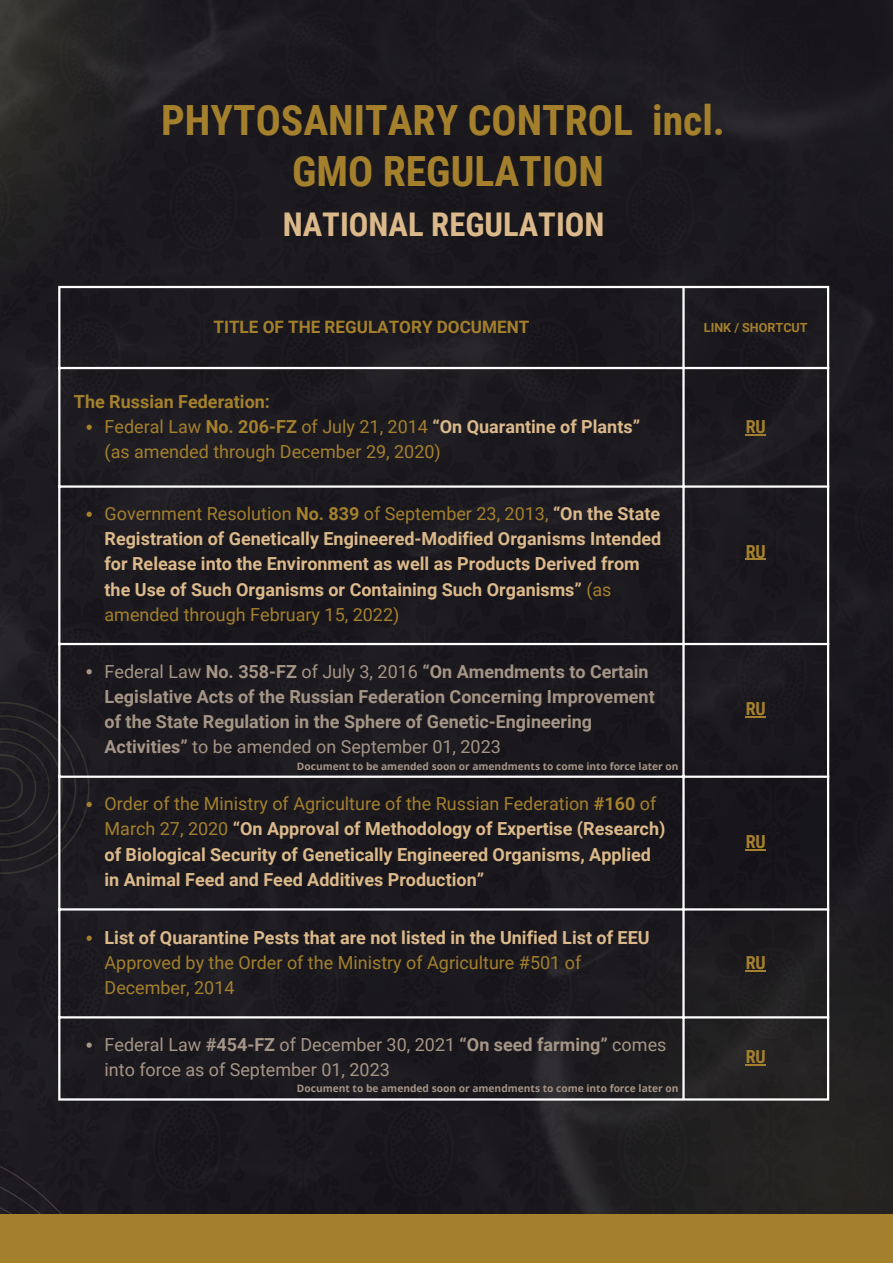
<style>
.page{position:relative;width:893px;height:1264px;background:#fff}
.page>*{position:absolute;margin:0;border:0;box-sizing:border-box;transform-origin:0 0}
.t1{font:700 41.7px/50.6px "Roboto Condensed";color:#a4802d;text-align:center}
.t2{font:700 32.7px "Roboto Condensed";color:#dcb98a}
.t3{font:700 18px/25.2px "Roboto";color:#dcb98a}
.t4{font:700 18px/25.2px "Roboto";color:#a59586}
.t5{font:18px/25.2px "Roboto";color:#a4802d}
.t6{font:18px/25.2px "Roboto";color:#a59586}
.t7{font:700 18px "Roboto";color:#a4802d}
.t8{font:700 18px "Roboto Condensed";color:#a4802d}
.t9{font:700 17.1px "Roboto";color:#a4802d}
.t10{font:700 12.6px "Roboto";color:#a4802d}
.t11{font:700 10.2px "Open Sans";color:#a59586}
.s1{font-weight:700}
.s2{font-weight:700;color:#dcb98a}
.s3{font-weight:400;color:#a4802d}
.s4{color:#a4802d}
.s5{font-weight:400}
</style>
<div class="page">
<div style="left:0;top:0;width:892px;height:1214px;background:#1c1a1f"></div>
<svg style="left:446px;top:786px;width:446px;height:428px;background:#1f1d20"></svg>
<svg style="left:0;top:0;width:206px;height:412px;background:#201f22"></svg>
<div style="left:0;top:1154px;width:258px;height:60px;background:#1b191e"></div>
<div style="left:0;top:1214px;width:892px;height:48px;background:#a4802d"></div>
<svg style="left:86px;top:424px;width:6px;height:6px"></svg>
<svg style="left:745px;top:434px;width:20px;height:1px"></svg>
<svg style="left:86px;top:511px;width:6px;height:6px"></svg>
<svg style="left:745px;top:559px;width:20px;height:1px"></svg>
<svg style="left:86px;top:669px;width:6px;height:5px"></svg>
<svg style="left:745px;top:716px;width:20px;height:1px"></svg>
<svg style="left:0;top:702px;width:92px;height:172px;background:#222023"></svg>
<svg style="left:745px;top:849px;width:20px;height:1px"></svg>
<svg style="left:86px;top:935px;width:6px;height:5px"></svg>
<svg style="left:745px;top:970px;width:20px;height:1px"></svg>
<svg style="left:86px;top:1042px;width:6px;height:5px"></svg>
<svg style="left:745px;top:1064px;width:20px;height:1px"></svg>
<hr style="left:58px;top:288px;width:2px;height:810px;background:#fff">
<hr style="left:682px;top:288px;width:2px;height:810px;background:#fff">
<hr style="left:826px;top:288px;width:3px;height:810px;background:#fff">
<hr style="left:58px;top:286px;width:771px;height:2px;background:#fff">
<hr style="left:58px;top:367px;width:771px;height:2px;background:#fff">
<hr style="left:58px;top:485px;width:771px;height:2px;background:#fff">
<hr style="left:58px;top:643px;width:771px;height:2px;background:#fff">
<hr style="left:58px;top:775px;width:771px;height:2px;background:#fff">
<hr style="left:58px;top:908px;width:771px;height:2px;background:#fff">
<hr style="left:58px;top:1016px;width:771px;height:2px;background:#fff">
<hr style="left:58px;top:1098px;width:771px;height:2px;background:#fff">
<h1 class="t1" style="left:161px;top:96px;width:565px">PHYTOSANITARY CONTROL incl.<br>GMO REGULATION</h1>
<h2 class="t2" style="left:283px;top:205px;width:323px">NATIONAL REGULATION</h2>
<p class="t9" style="left:213px;top:317px;width:317px">TITLE OF THE REGULATORY DOCUMENT</p>
<p class="t10" style="left:703px;top:320px;width:105px">LINK / SHORTCUT</p>
<p class="t7" style="left:74px;top:391px;width:197px">The Russian Federation:</p>
<p class="t5" style="left:104px;top:414px;width:537px">Federal Law <span class="s1">No. 206-FZ</span> of July 21, 2014 <span class="s2">“On Quarantine of Plants” </span>(as amended through December 29, 2020)</p>
<p class="t3" style="left:104px;top:501px;width:558px"><span class="s3">Government Resolution</span> <span class="s4">No. 839</span> <span class="s3">of September 23, 2013,</span> “On the State Registration of Genetically Engineered-Modified Organisms Intended for Release into the Environment as well as Products Derived from the Use of Such Organisms or Containing Such Organisms” <span class="s3">(as amended through February 15, 2022)</span></p>
<p class="t4" style="left:104px;top:658px;width:551px"><span class="s5">Federal Law</span> No. 358-FZ <span class="s5">of July 3, 2016</span> “On Amendments to Certain Legislative Acts of the Russian Federation Concerning Improvement of the State Regulation in the Sphere of Genetic-Engineering Activities” <span class="s5">to be amended on September 01, 2023</span></p>
<p class="t11" style="left:297px;top:759px;width:383px">Document to be amended soon or amendments to come into force later on</p>
<p class="t3" style="left:104px;top:791px;width:562px"><span class="s3">Order of the Ministry of Agriculture of the Russian Federation</span> <span class="s4">#160</span> <span class="s3">of March 27, 2020</span> “On Approval of Methodology of Expertise (Research) of Biological Security of Genetically Engineered Organisms, Applied in Animal Feed and Feed Additives Production”</p>
<p class="t8" style="left:745px;top:416px;width:22px">RU</p>
<p class="t8" style="left:745px;top:541px;width:22px">RU</p>
<p class="t8" style="left:745px;top:698px;width:22px">RU</p>
<p class="t8" style="left:745px;top:831px;width:22px">RU</p>
<p class="t3" style="left:104px;top:925px;width:546px">List of Quarantine Pests that are not listed in the Unified List of EEU</p>
<p class="t5" style="left:104px;top:950px;width:478px">Approved by the Order of the Ministry of Agriculture #501 of<br>December, 2014</p>
<p class="t8" style="left:745px;top:952px;width:22px">RU</p>
<p class="t6" style="left:104px;top:1032px;width:563px">Federal Law <span class="s1">#454-FZ</span> of December 30, 2021 <span class="s1">“On seed farming”</span> comes into force as of September 01, 2023</p>
<p class="t8" style="left:745px;top:1046px;width:22px">RU</p>
<p class="t11" style="left:297px;top:1081px;width:383px">Document to be amended soon or amendments to come into force later on</p>
</div>
